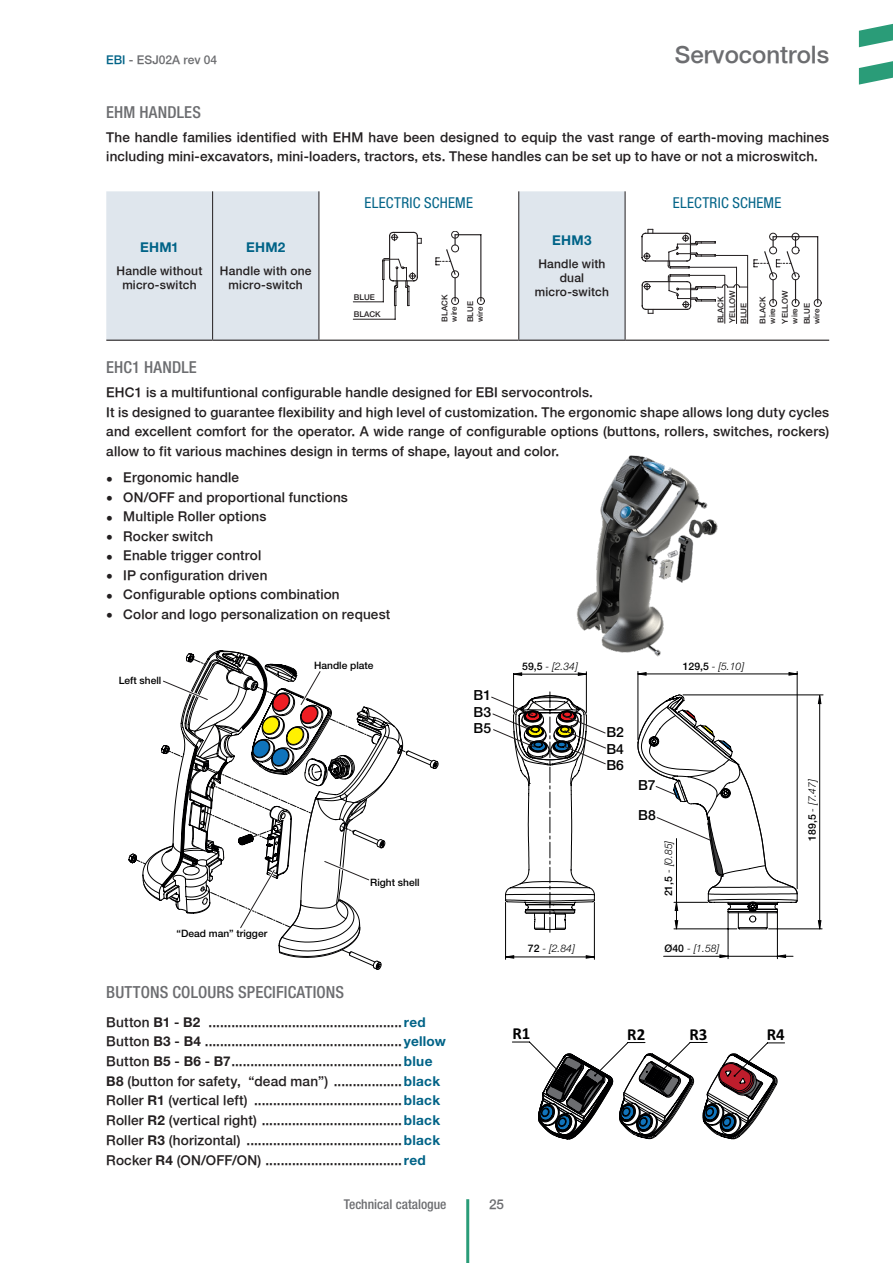
<style>
.page{position:relative;width:893px;height:1263px;background:#fff}
.page>*{position:absolute;margin:0;border:0;box-sizing:border-box;transform-origin:0 0}
.t1{font:500 24px "Helvetica Neue";color:#6c6d70}
.t2{font:700 16.8px "Calibri";color:#000001}
.t3{font:500 condensed 16.65px "Helvetica Neue LT Pro";letter-spacing:.005em;color:#6c6d70}
.t4{font:500 condensed 16.5px "Helvetica Neue LT Pro";letter-spacing:.01em;color:#6c6d70}
.t5{font:condensed 15px "Helvetica Neue LT Std";letter-spacing:.015em;color:#006387}
.t6{font:500 13.95px/16.2px "Helvetica Neue";color:#000001}
.t7{font:500 13.65px "Helvetica Neue";letter-spacing:.01em;color:#231f20}
.t8{font:500 13.5px/19.5px "Helvetica Neue";letter-spacing:.01em;color:#231f20;text-align:justify}
.t9{font:500 condensed 13.5px "Helvetica Neue LT Pro";color:#6c6d70}
.t10{font:700 13.5px "Helvetica Neue LT Std";letter-spacing:.02em;color:#006387}
.t11{font:500 13.5px "Helvetica Neue";color:#6c6d70}
.t12{font:500 12px/14.4px "Helvetica Neue";letter-spacing:.015em;color:#231f20;text-align:center}
.t13{font:500 12px "Helvetica Neue";color:#6c6d70}
.t14{font:italic 10.5px "Helvetica Neue";color:#000001}
.t15{font:500 10.2px "Helvetica Neue";color:#000001}
.t16{font:500 7.95px/9.6px "Helvetica Neue";color:#231f20}
.s1{color:#006387}
.s2{font-family:"Helvetica Neue LT Std";font-weight:700;font-size:13.5px}
.s3{font-family:"Helvetica Neue LT Std";font-weight:700;color:#006387}
.s4{font-family:"Helvetica Neue LT Std";font-weight:700;font-size:13.5px;color:#006387}
.s5{font-weight:500;font-style:normal}
</style>
<div class="page">
<hr style="left:466px;top:1199px;width:3px;height:64px;background:#2a9c78">
<svg style="left:859px;top:23px;width:34px;height:24px"></svg>
<svg style="left:859px;top:61px;width:34px;height:24px"></svg>
<svg style="left:289px;top:956px;width:93px;height:14px"></svg>
<svg style="left:132px;top:650px;width:306px;height:306px"></svg>
<hr style="left:505px;top:902px;width:1px;height:57px;background:#000001">
<hr style="left:594px;top:902px;width:1px;height:57px;background:#000001">
<hr style="left:638px;top:671px;width:1px;height:69px;background:#000001">
<hr style="left:797px;top:671px;width:1px;height:218px;background:#000001">
<hr style="left:728px;top:911px;width:1px;height:48px;background:#000001">
<hr style="left:777px;top:911px;width:1px;height:48px;background:#000001">
<hr style="left:664px;top:956px;width:64px;height:1px;background:#000001">
<hr style="left:769px;top:928px;width:53px;height:1px;background:#000001">
<svg style="left:720px;top:955px;width:73px;height:2px"></svg>
<svg style="left:637px;top:694px;width:184px;height:236px"></svg>
<hr style="left:683px;top:695px;width:140px;height:1px;background:#000001">
<svg style="left:491px;top:675px;width:115px;height:283px"></svg>
<svg style="left:512px;top:1041px;width:273px;height:98px"></svg>
<img style="left:513px;top:455px;width:283px;height:220px">
<svg style="left:106px;top:191px;width:519px;height:149px;fill:#dfe6ed"></svg>
<hr style="left:106px;top:340px;width:107px;height:1px;background:#231f20">
<hr style="left:213px;top:340px;width:106px;height:1px;background:#231f20">
<hr style="left:319px;top:340px;width:200px;height:1px;background:#231f20">
<hr style="left:519px;top:340px;width:106px;height:1px;background:#231f20">
<hr style="left:625px;top:340px;width:204px;height:1px;background:#231f20">
<hr style="left:212px;top:191px;width:1px;height:149px;background:#231f20">
<hr style="left:319px;top:191px;width:1px;height:149px;background:#231f20">
<hr style="left:518px;top:191px;width:1px;height:149px;background:#231f20">
<hr style="left:625px;top:191px;width:1px;height:149px;background:#231f20">
<svg style="left:435px;top:231px;width:50px;height:74px"></svg>
<hr style="left:353px;top:302px;width:30px;height:1px;background:#231f20">
<hr style="left:353px;top:319px;width:42px;height:1px;background:#231f20">
<svg style="left:382px;top:231px;width:40px;height:88px"></svg>
<hr style="left:736px;top:267px;width:1px;height:57px;background:#231f20">
<hr style="left:747px;top:255px;width:1px;height:69px;background:#231f20">
<svg style="left:641px;top:229px;width:180px;height:94px"></svg>
<p class="t13" style="left:106px;top:52px;width:112px"><span class="s1">EBI</span> - ESJ02A rev 04</p>
<h1 class="t1" style="left:675px;top:40px;width:156px">Servocontrols</h1>
<p class="t4" style="left:106px;top:102px;width:96px">EHM HANDLES</p>
<p class="t8" style="left:106px;top:127px;width:724px">The handle families identified with EHM have been designed to equip the vast range of earth-moving machines including mini-excavators, mini-loaders, tractors, ets. These handles can be set up to have or not a microswitch.</p>
<p class="t10" style="left:140px;top:239px;width:40px">EHM1</p>
<p class="t12" style="left:117px;top:263px;width:87px">Handle without</p>
<p class="t12" style="left:122px;top:278px;width:76px">micro-switch</p>
<p class="t10" style="left:246px;top:239px;width:41px">EHM2</p>
<p class="t12" style="left:220px;top:263px;width:93px">Handle with one</p>
<p class="t12" style="left:229px;top:278px;width:76px">micro-switch</p>
<p class="t5" style="left:365px;top:194px;width:110px">ELECTRIC SCHEME</p>
<p class="t5" style="left:673px;top:194px;width:110px">ELECTRIC SCHEME</p>
<p class="t10" style="left:552px;top:232px;width:41px">EHM3</p>
<p class="t12" style="left:538px;top:256px;width:69px">Handle with dual</p>
<p class="t12" style="left:535px;top:285px;width:76px">micro-switch</p>
<p class="t16" style="left:354px;top:288px;width:28px;line-height:17.4px">BLUE<br>BLACK</p>
<p class="t16" style="left:440px;top:322px;width:28px;rotate:-90deg">BLACK wire</p>
<p class="t16" style="left:465px;top:322px;width:22px;rotate:-90deg">BLUE wire</p>
<p class="t16" style="left:715px;top:324px;width:35px;line-height:11.4px;rotate:-90deg">BLACK<br>YELLOW<br>BLUE</p>
<p class="t16" style="left:758px;top:324px;width:28px;rotate:-90deg">BLACK wire</p>
<p class="t16" style="left:780px;top:324px;width:34px;rotate:-90deg">YELLOW wire</p>
<p class="t16" style="left:802px;top:324px;width:22px;rotate:-90deg">BLUE wire</p>
<p class="t4" style="left:106px;top:358px;width:92px">EHC1 HANDLE</p>
<p class="t8" style="left:106px;top:382px;width:488px">EHC1 is a multifuntional configurable handle designed for EBI servocontrols.</p>
<p class="t8" style="left:106px;top:402px;width:724px">It is designed to guarantee flexibility and high level of customization. The ergonomic shape allows long duty cycles and excellent comfort for the operator. A wide range of configurable options (buttons, rollers, switches, rockers) allow to fit various machines design in terms of shape, layout and color.</p>
<p class="t8" style="left:106px;top:467px;width:134px">• Ergonomic handle</p>
<p class="t8" style="left:106px;top:487px;width:243px">• ON/OFF and proportional functions</p>
<p class="t8" style="left:106px;top:506px;width:162px">• Multiple Roller options</p>
<p class="t8" style="left:106px;top:526px;width:108px">• Rocker switch</p>
<p class="t8" style="left:106px;top:545px;width:157px">• Enable trigger control</p>
<p class="t8" style="left:106px;top:565px;width:163px">• IP configuration driven</p>
<p class="t8" style="left:106px;top:584px;width:235px">• Configurable options combination</p>
<p class="t8" style="left:106px;top:604px;width:286px">• Color and logo personalization on request</p>
<p class="t15" style="left:119px;top:674px;width:44px">Left shell</p>
<p class="t15" style="left:314px;top:659px;width:61px">Handle plate</p>
<p class="t15" style="left:177px;top:928px;width:92px">“Dead man” trigger</p>
<p class="t15" style="left:370px;top:876px;width:51px">Right shell</p>
<p class="t3" style="left:106px;top:983px;width:239px">BUTTONS COLOURS SPECIFICATIONS</p>
<p class="t7" style="left:106px;top:1014px;width:321px">Button <span class="s2">B1</span> - <span class="s2">B2</span> ...................................................<span class="s3">r</span><span class="s4">ed</span></p>
<p class="t7" style="left:106px;top:1033px;width:341px">Button <span class="s2">B3</span> - <span class="s2">B4</span> .................................................... <span class="s3">yellow</span></p>
<p class="t7" style="left:106px;top:1053px;width:328px">Button <span class="s2">B5</span> - <span class="s2">B6</span> - <span class="s2">B7</span>.............................................<span class="s3">blue</span></p>
<p class="t7" style="left:106px;top:1073px;width:335px"><span class="s2">B8</span> (button for safety, “dead man”) ..................<span class="s3">black</span></p>
<p class="t7" style="left:106px;top:1092px;width:335px">Roller <span class="s2">R1</span> (vertical left) .......................................<span class="s3">black</span></p>
<p class="t7" style="left:106px;top:1112px;width:335px">Roller <span class="s2">R2</span> (vertical right) .....................................<span class="s3">black</span></p>
<p class="t7" style="left:106px;top:1132px;width:335px">Roller <span class="s2">R3</span> (horizontal) .........................................<span class="s3">black</span></p>
<p class="t7" style="left:106px;top:1151px;width:321px">Rocker <span class="s2">R4</span> (ON/OFF/ON) ....................................<span class="s3">red</span></p>
<p class="t6" style="left:474px;top:687px;width:19px">B1<br>B3</p>
<p class="t14" style="left:522px;top:660px;width:57px"><span class="s5">59,5</span> - [2.34]</p>
<p class="t14" style="left:683px;top:660px;width:63px"><span class="s5">129,5</span> - [5.10]</p>
<p class="t6" style="left:474px;top:720px;width:19px">B5</p>
<p class="t6" style="left:606px;top:724px;width:19px;text-align:justify">B2<br>B4<br>B6</p>
<p class="t6" style="left:638px;top:769px;width:19px;line-height:30.3px">B7<br>B8</p>
<p class="t14" style="left:662px;top:896px;width:58px;rotate:-90deg"><span class="s5">21,5</span> - [0.85]</p>
<p class="t14" style="left:528px;top:942px;width:48px"><span class="s5">72</span> - [2.84]</p>
<p class="t14" style="left:665px;top:942px;width:56px"><span class="s5">Ø40</span> - [1.58]</p>
<p class="t2" style="left:512px;top:1021px;width:19px">R1</p>
<p class="t2" style="left:627px;top:1022px;width:19px">R2</p>
<p class="t2" style="left:689px;top:1022px;width:19px">R3</p>
<p class="t2" style="left:767px;top:1023px;width:19px">R4</p>
<p class="t9" style="left:344px;top:1196px;width:104px">Technical catalogue</p>
<p class="t11" style="left:489px;top:1196px;width:17px">25</p>
<p class="t14" style="left:806px;top:841px;width:64px;rotate:-90deg"><span class="s5">189,5</span> - [7.47]</p>
</div>
